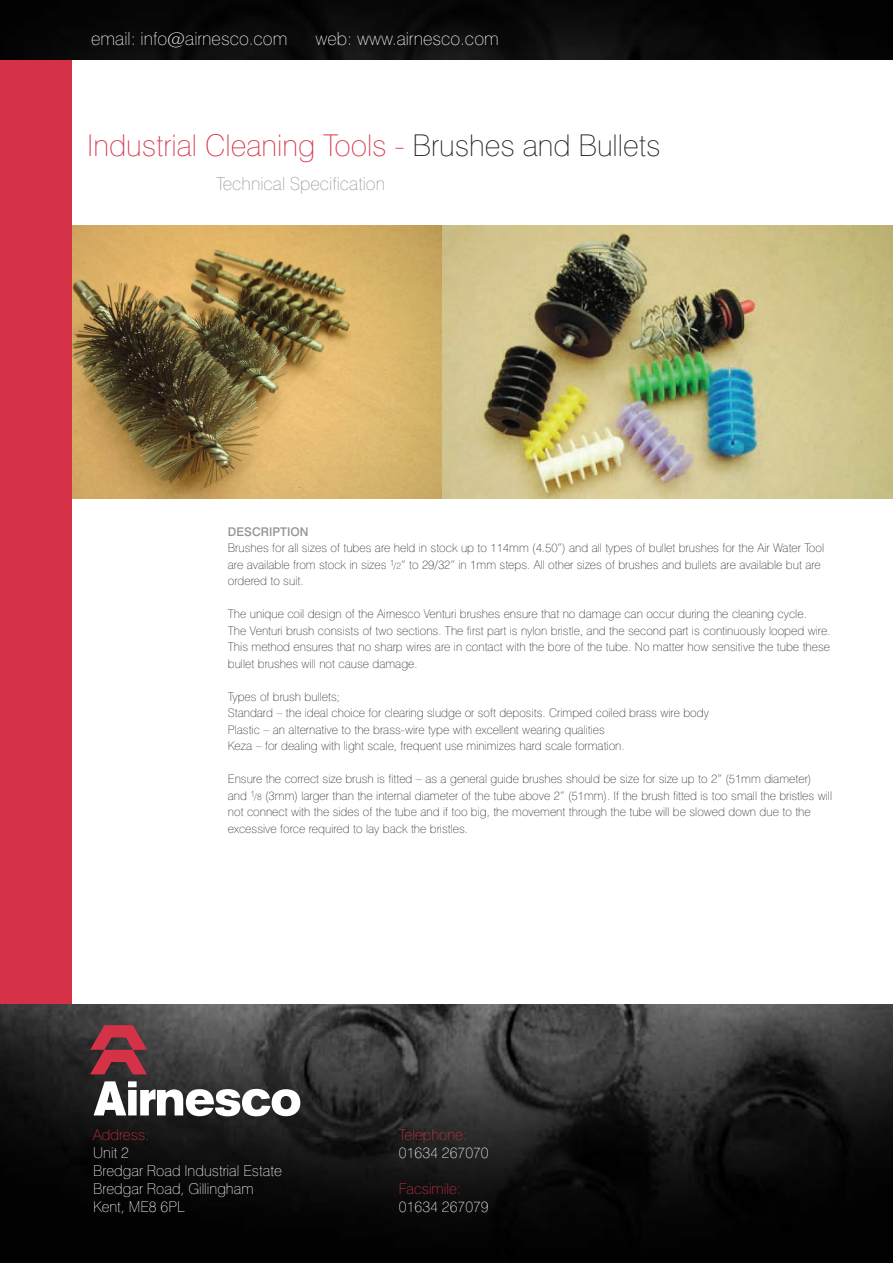
<style>
.page{position:relative;width:893px;height:1263px;background:#fff}
.page>*{position:absolute;margin:0;border:0;box-sizing:border-box;transform-origin:0 0}
.t1{font:100 30px "Swiss 721 BT";color:#d63247}
.t2{font:100 18px "Swiss 721 BT";color:#fff}
.t3{font:100 18px "Swiss 721 BT";color:#939598}
.t4{font:100 15px "Swiss 721 BT";color:#fff}
.t5{font:100 15px "Swiss 721 BT";color:#d63247}
.t6{font:100 12px/16.5px "Swiss 721 BT";color:#231f20}
.t7{font:500 12px "Swiss 721 BT";color:#939598}
.s1{color:#231f20}
.s2{font-size:9px}
</style>
<div class="page">
<img style="left:0;top:0;width:893px;height:1263px">
<svg style="left:90px;top:1025px;width:57px;height:49px;background:#8f333f"></svg>
<svg style="left:94px;top:1081px;width:206px;height:35px"></svg>
<div style="left:0;top:61px;width:893px;height:943px;background:#fff"></div>
<img style="left:442px;top:226px;width:451px;height:272px">
<img style="left:72px;top:226px;width:370px;height:272px">
<div style="left:0;top:61px;width:72px;height:943px;background:#d63247"></div>
<h2 class="t2" style="left:91px;top:32px;width:198px">email: info@airnesco.com</h2>
<h2 class="t2" style="left:315px;top:32px;width:185px">web: www.airnesco.com</h2>
<h1 class="t1" style="left:87px;top:134px;width:575px">Industrial Cleaning Tools - <span class="s1">Brushes and Bullets</span></h1>
<h2 class="t3" style="left:223px;top:177px;width:164px">echnical Specification</h2>
<p class="t7" style="left:228px;top:527px;width:82px">DESCRIPTION</p>
<p class="t6" style="left:228px;top:541px;width:598px">Brushes for all sizes of tubes are held in stock up to 114mm (4.50”) and all types of bullet brushes for the Air Water Tool are available from stock in sizes <sup>1</sup><span class="s2">/2</span>” to 29/32” in 1mm steps. All other sizes of brushes and bullets are available but are ordered to suit.</p>
<p class="t6" style="left:228px;top:607px;width:604px">The unique coil design of the Airnesco Venturi brushes ensure that no damage can occur during the cleaning cycle.<br>The Venturi brush consists of two sections. The first part is nylon bristle, and the second part is continuously looped wire.<br>This method ensures that no sharp wires are in contact with the bore of the tube. No matter how sensitive the tube these bullet brushes will not cause damage.</p>
<p class="t6" style="left:228px;top:690px;width:482px">Types of brush bullets;<br>Standard – the ideal choice for clearing sludge or soft deposits. Crimped coiled brass wire body Plastic – an alternative to the brass-wire type with excellent wearing qualities<br>Keza – for dealing with light scale, frequent use minimizes hard scale formation.</p>
<p class="t6" style="left:228px;top:772px;width:606px">Ensure the correct size brush is fitted – as a general guide brushes should be size for size up to 2” (51mm diameter) and <sup>1</sup><span class="s2">/8</span> (3mm) larger than the internal diameter of the tube above 2” (51mm). If the brush fitted is too small the bristles will not connect with the sides of the tube and if too big, the movement through the tube will be slowed down due to the excessive force required to lay back the bristles.</p>
<p class="t5" style="left:93px;top:1129px;width:39px">Addre</p>
<p class="t4" style="left:93px;top:1147px;width:37px">Unit 2</p>
<p class="t4" style="left:93px;top:1165px;width:190px">Bredgar Road Industrial Estate</p>
<p class="t4" style="left:93px;top:1183px;width:162px">Bredgar Road, Gi lingham</p>
<p class="t4" style="left:102px;top:1201px;width:85px">ent ME8 6PL</p>
<p class="t5" style="left:404px;top:1129px;width:64px">elephone:</p>
<p class="t4" style="left:399px;top:1147px;width:91px">01634 267070</p>
<p class="t5" style="left:406px;top:1183px;width:56px">acsimile:</p>
<p class="t4" style="left:399px;top:1201px;width:91px">01634 267079</p>
</div>
